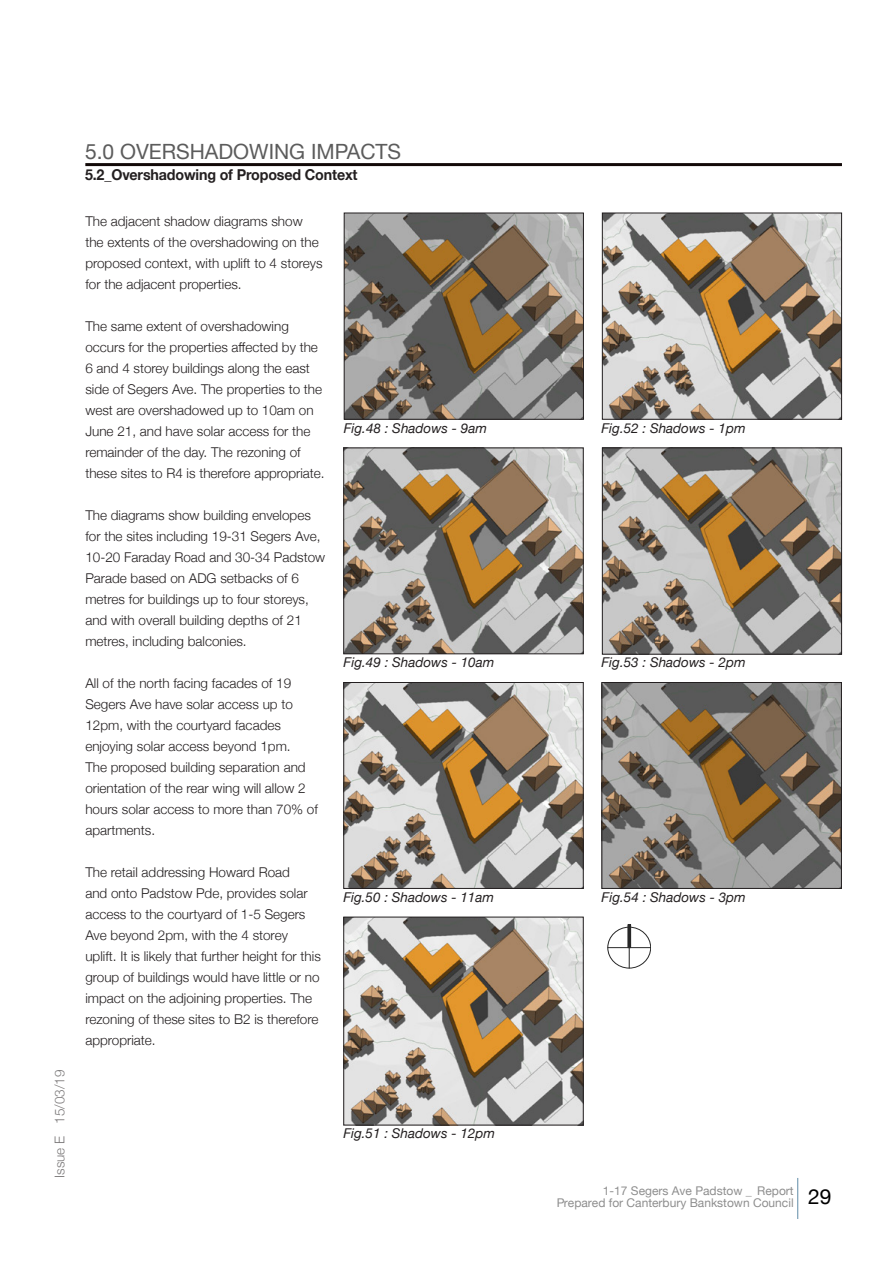
<style>
.page{position:relative;width:893px;height:1263px;background:#fff}
.page>*{position:absolute;margin:0;border:0;box-sizing:border-box;transform-origin:0 0}
.Heading{font:21px "Helvetica Neue";color:#5c5c5c}
.Heading_2{font:700 15px "Helvetica Neue";letter-spacing:-.01em;color:#231f20;scale:.95 1}
.t1{font:300 13.5px/21px "Helvetica Neue";color:#231f20}
.t2{font:italic 13.5px "Helvetica Neue";color:#231f20}
.t3{font:12px/11.6px "Helvetica Neue";color:#797979}
</style>
<div class="page">
<hr style="left:85px;top:163px;width:757px;height:3px;background:#120908">
<hr style="left:797px;top:1178px;width:1px;height:41px;background:#608ca7">
<img style="left:346px;top:215px;width:236px;height:203px">
<div style="left:344px;top:213px;width:240px;height:207px;border:1px solid #231f20"></div>
<img style="left:345px;top:449px;width:237px;height:203px">
<div style="left:343px;top:447px;width:241px;height:207px;border:1px solid #231f20"></div>
<img style="left:345px;top:684px;width:237px;height:203px">
<div style="left:343px;top:682px;width:241px;height:207px;border:1px solid #231f20"></div>
<img style="left:345px;top:919px;width:237px;height:204px">
<div style="left:343px;top:917px;width:241px;height:208px;border:1px solid #231f20"></div>
<img style="left:604px;top:215px;width:236px;height:203px">
<div style="left:602px;top:213px;width:240px;height:207px;border:1px solid #231f20"></div>
<img style="left:603px;top:684px;width:237px;height:203px">
<div style="left:601px;top:682px;width:241px;height:207px;border:1px solid #231f20"></div>
<img style="left:604px;top:449px;width:236px;height:203px">
<div style="left:602px;top:447px;width:240px;height:207px;border:1px solid #231f20"></div>
<div style="left:608px;top:927px;width:43px;height:41px;background:#fff;border:1px solid #000;border-radius:50%"></div>
<div style="left:628px;top:924px;width:3px;height:24px;border:1px solid #000"></div>
<svg style="left:629px;top:948px;width:1px;height:20px"></svg>
<hr style="left:608px;top:947px;width:43px;height:1px;background:#000">
<p class="t1" style="left:48px;top:1178px;width:110px;rotate:-90deg">Issue E 15/03/19</p>
<p class="Heading" style="left:85px;top:136px;width:318px">5.0 OVERSHADOWING IMPACTS</p>
<p class="Heading_2" style="left:85px;top:163px;width:288px">5.2_Overshadowing of Proposed Context</p>
<p class="t1" style="left:85px;top:209px;width:239px">The adjacent shadow diagrams show the extents of the overshadowing on the proposed context, with uplift to 4 storeys for the adjacent properties.</p>
<p class="t1" style="left:85px;top:314px;width:241px">The same extent of overshadowing occurs for the properties affected by the 6 and 4 storey buildings along the east side of Segers Ave. The properties to the west are overshadowed up to 10am on June 21, and have solar access for the remainder of the day. The rezoning of these sites to R4 is therefore appropriate.</p>
<p class="t1" style="left:85px;top:503px;width:241px">The diagrams show building envelopes for the sites including 19-31 Segers Ave, 10-20 Faraday Road and 30-34 Padstow Parade based on ADG setbacks of 6 metres for buildings up to four storeys, and with overall building depths of 21 metres, including balconies.</p>
<p class="t1" style="left:85px;top:671px;width:234px">All of the north facing facades of 19<br>Segers Ave have solar access up to<br>12pm, with the courtyard facades enjoying solar access beyond 1pm.<br>The proposed building separation and orientation of the rear wing will allow 2 hours solar access to more than 70% of apartments.</p>
<p class="t1" style="left:85px;top:860px;width:237px">The retail addressing Howard Road<br>and onto Padstow Pde, provides solar access to the courtyard of 1-5 Segers Ave beyond 2pm, with the 4 storey uplift. It is likely that further height for this group of buildings would have little or no impact on the adjoining properties. The rezoning of these sites to B2 is therefore appropriate.</p>
<p class="t2" style="left:344px;top:418px;width:145px">Fig.48 : Shadows - 9am</p>
<p class="t2" style="left:344px;top:653px;width:152px">Fig.49 : Shadows - 10am</p>
<p class="t2" style="left:343px;top:887px;width:152px">Fig.50 : Shadows - 11am</p>
<p class="t2" style="left:343px;top:1124px;width:153px">Fig.51 : Shadows - 12pm</p>
<p class="t2" style="left:601px;top:418px;width:146px">Fig.52 : Shadows - 1pm</p>
<p class="t2" style="left:601px;top:653px;width:146px">Fig.53 : Shadows - 2pm</p>
<p class="t2" style="left:602px;top:887px;width:146px">Fig.54 : Shadows - 3pm</p>
<p class="t3" style="left:556px;top:1186px;width:277px;text-indent:47px">1-17 Segers Ave Padstow _ Report<br>Prepared for Canterbury Bankstown Council <sup>29</sup></p>
</div>
